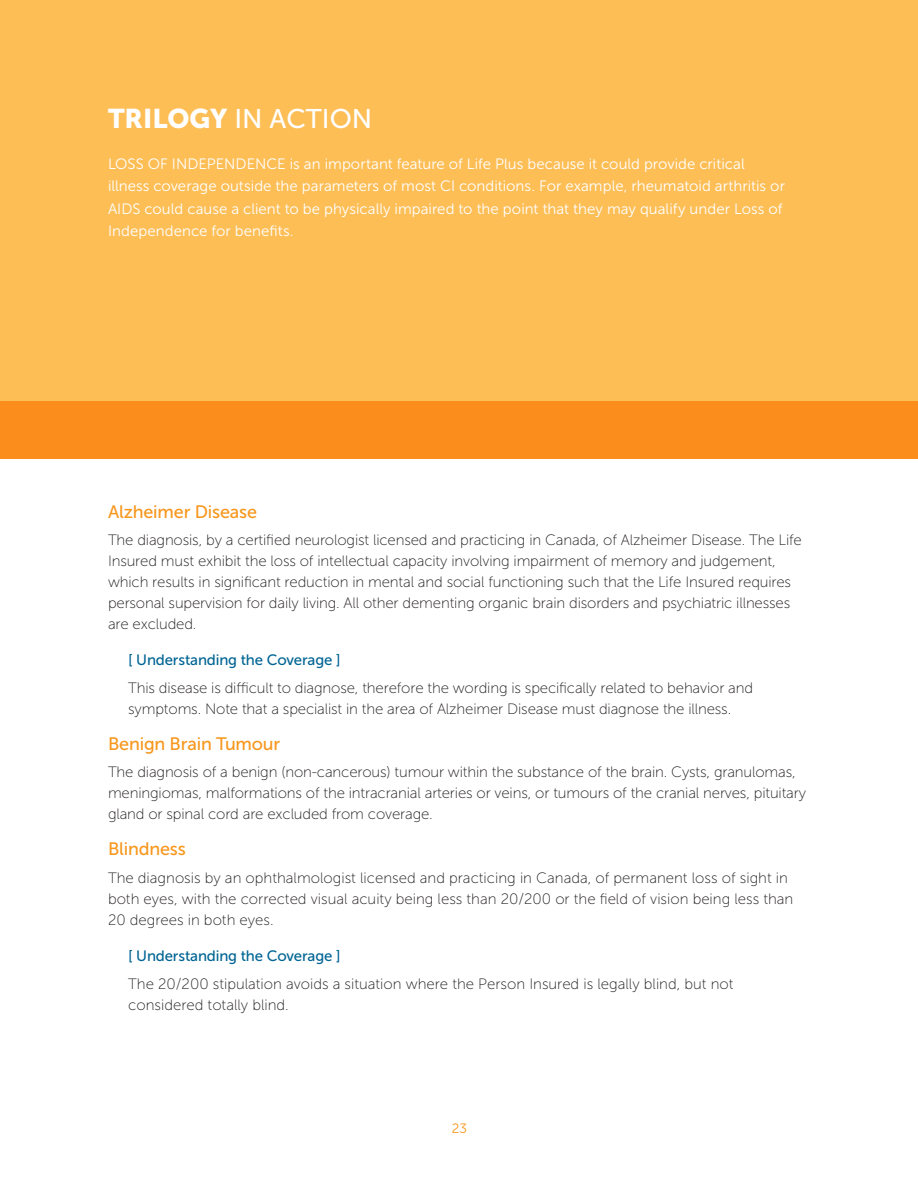
<style>
.page{position:relative;width:918px;height:1188px;background:#fff}
.page>*{position:absolute;margin:0;border:0;box-sizing:border-box;transform-origin:0 0}
.t1{font:27px "Museo Sans 500";color:#fff}
.t2{font:18px "Museo Sans 500";letter-spacing:-.01em;color:#f7971d}
.t3{font:15px/21px "Museo Sans 100";letter-spacing:-.01em;color:#231f20}
.t4{font:15px/22.5px "Museo Sans 300";color:#fff}
.t5{font:15px "Museo Sans 500";color:#006494}
.t6{font:13.5px "Museo Sans 300";color:#f7971d}
.s1{font-family:"Museo Sans 900"}
</style>
<div class="page">
<div style="left:0;top:0;width:918px;height:459px;background:#fdbe56"></div>
<div style="left:0;top:402px;width:918px;height:57px;background:#fb8d1d"></div>
<h1 class="t1" style="left:108px;top:104px;width:266px"><span class="s1">Trilogy</span> in action</h1>
<p class="t4" style="left:108px;top:152px;width:679px">LOSS OF INDEPENDENCE is an important feature of Life Plus because it could provide critical illness coverage outside the parameters of most CI conditions. For example, rheumatoid arthritis or AIDS could cause a client to be physically impaired to the point that they may qualify under Loss of Independence for benefits.</p>
<p class="t2" style="left:108px;top:501px;width:151px">Alzheimer Disease</p>
<p class="t3" style="left:108px;top:530px;width:695px">The diagnosis, by a certified neurologist licensed and practicing in Canada, of Alzheimer Disease. The Life Insured must exhibit the loss of intellectual capacity involving impairment of memory and judgement, which results in significant reduction in mental and social functioning such that the Life Insured requires personal supervision for daily living. All other dementing organic brain disorders and psychiatric illnesses are excluded.</p>
<p class="t5" style="left:128px;top:652px;width:214px">[ U nderstanding the Coverage ]</p>
<p class="t3" style="left:128px;top:677px;width:626px">This disease is difficult to diagnose, therefore the wording is specifically related to behavior and symptoms. Note that a specialist in the area of Alzheimer Disease must diagnose the illness.</p>
<p class="t2" style="left:108px;top:734px;width:174px">Benign Brain Tumour</p>
<p class="t3" style="left:108px;top:762px;width:700px">The diagnosis of a benign (non-cancerous) tumour within the substance of the brain. Cysts, granulomas, meningiomas, malformations of the intracranial arteries or veins, or tumours of the cranial nerves, pituitary gland or spinal cord are excluded from coverage.</p>
<p class="t2" style="left:108px;top:839px;width:79px">Blindness</p>
<p class="t3" style="left:108px;top:868px;width:687px">The diagnosis by an ophthalmologist licensed and practicing in Canada, of permanent loss of sight in both eyes, with the corrected visual acuity being less than 20/200 or the field of vision being less than<br>20 degrees in both eyes.</p>
<p class="t5" style="left:128px;top:948px;width:214px">[ U nderstanding the Coverage ]</p>
<p class="t3" style="left:128px;top:973px;width:607px">The 20/200 stipulation avoids a situation where the Person Insured is legally blind, but not considered totally blind.</p>
<p class="t6" style="left:452px;top:1121px;width:17px">23</p>
</div>
